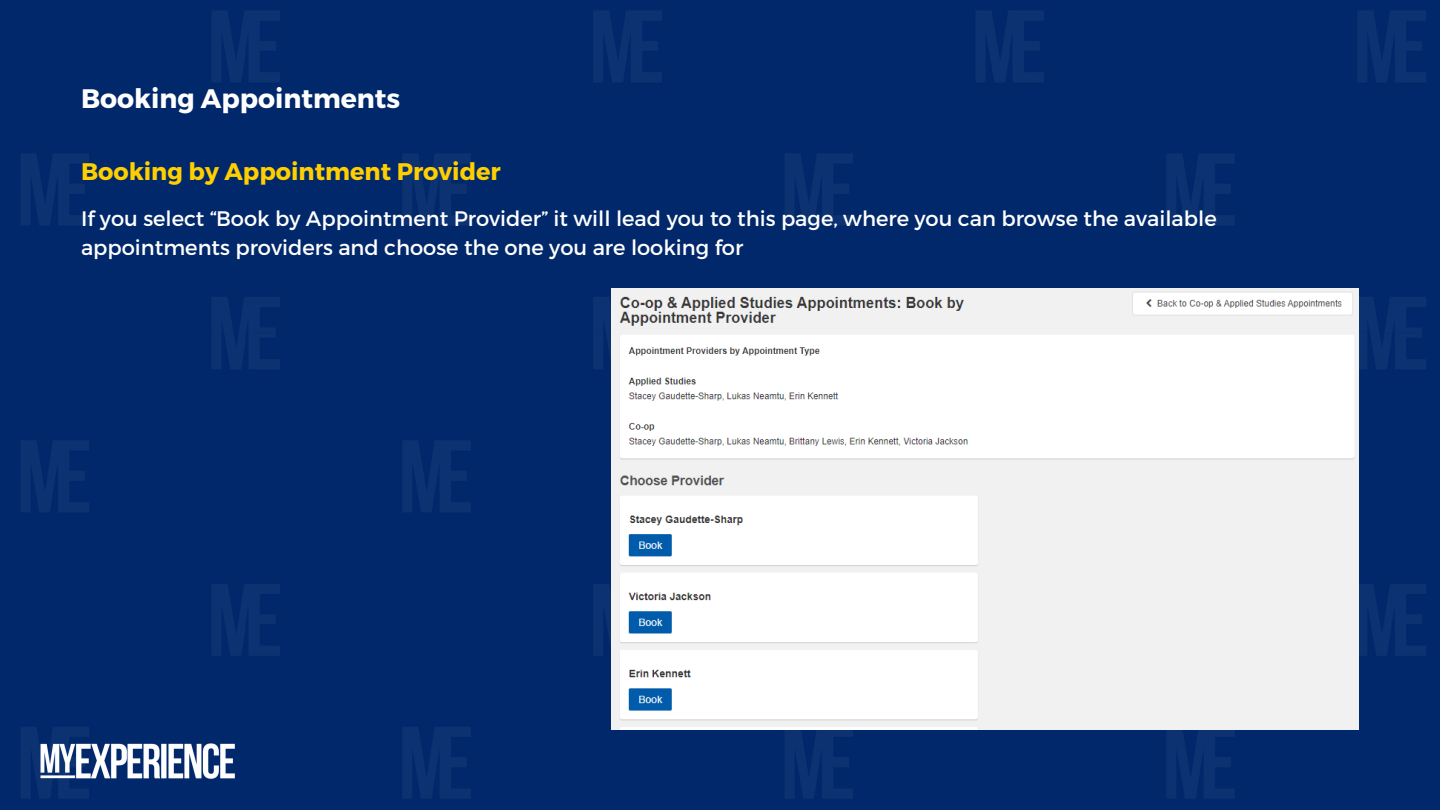
<style>
.page{position:relative;width:1440px;height:810px;background:#fff}
.page>*{position:absolute;margin:0;border:0;box-sizing:border-box;transform-origin:0 0}
.t1{font:700 26.7px "Montserrat";color:#fff}
.t2{font:700 24px "Montserrat";color:#ffcf01}
.t3{font:21px/29.2px "Montserrat";color:#fff}
</style>
<div class="page">
<img style="left:0;top:0;width:1440px;height:810px">
<img style="left:36px;top:742px;width:203px;height:38px">
<img style="left:612px;top:288px;width:747px;height:441px">
<p class="t1" style="left:81px;top:81px;width:321px">Booking Appointments</p>
<p class="t2" style="left:81px;top:156px;width:421px">Booking by Appointment Provider</p>
<p class="t3" style="left:81px;top:202px;width:1137px">If you select “Book by Appointment Provider” it will lead you to this page, where you can browse the available appointments providers and choose the one you are looking for</p>
</div>
